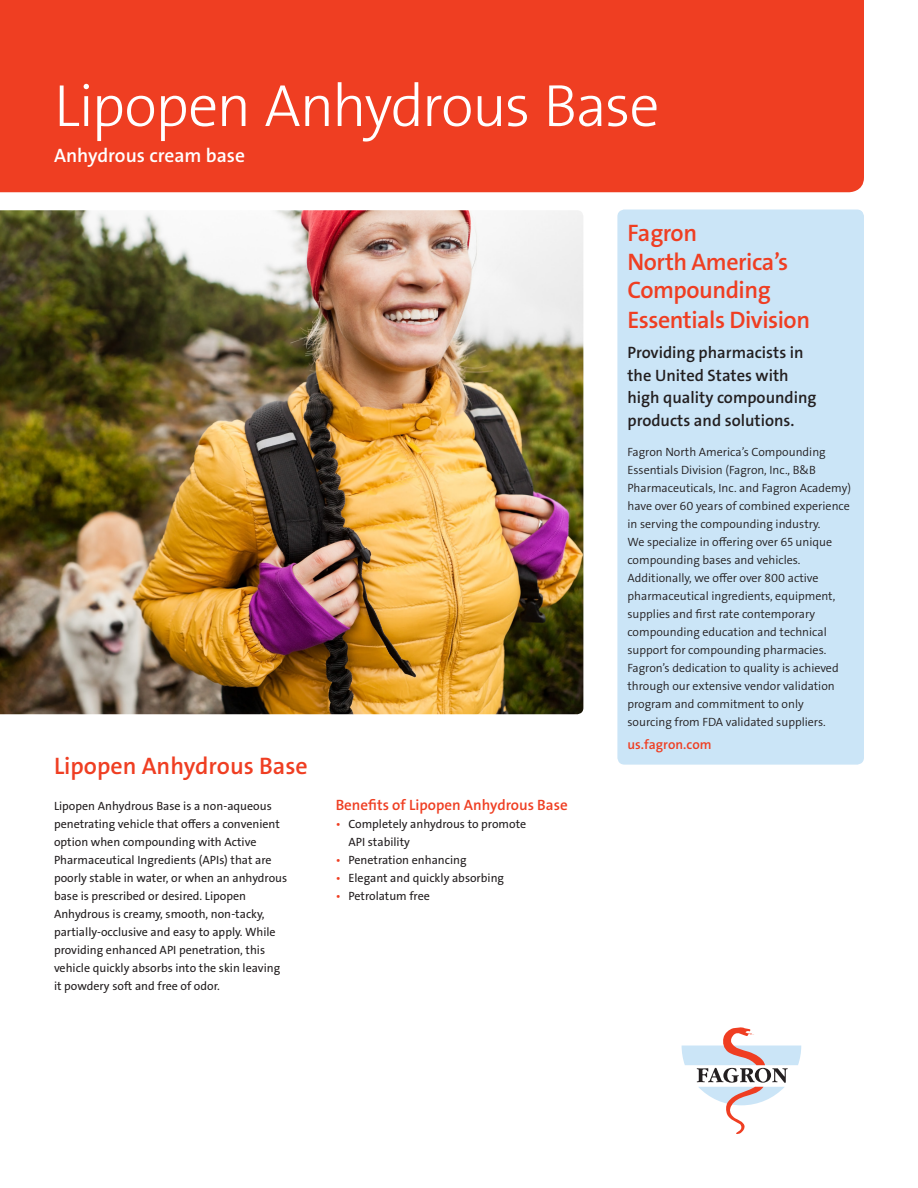
<style>
.page{position:relative;width:918px;height:1188px;background:#fff}
.page>*{position:absolute;margin:0;border:0;box-sizing:border-box;transform-origin:0 0}
.t1{font:60px "The Sans LP3 Lig";letter-spacing:-.03em;color:#fff}
._2___subhead_RED{font:24px/29.2px "The Sans LP6 Se Bld";letter-spacing:-.02em;color:#ef3e22}
._2___subhead_RED-2{font:24px "The Sans LP6 Se Bld";color:#ef3e22}
._6___subhead_caps_RE{font:19.5px "The Sans LP6 Se Bld";color:#fff}
._2___subhead_RED-3{font:16.5px/22.5px "The Sans LP6 Se Bld";color:#231f20}
._4___body_text_BLACK{font:15px "The Sans LP6 Se Bld";color:#ef3e22}
._4___body_text_BLACK-2{font:13.5px "The Sans LP6 Se Bld";color:#ef3e22}
.t2{font:12px/18px "The Sans LP4 Se Lig";color:#231f20}
._4___body_text_BLACK-3{font:12px/18px "The Sans LP5 Plain";color:#231f20}
.s1{color:#ef3e22}
</style>
<div class="page">
<div style="left:0;top:0;width:864px;height:192px;background:#ef3e22"></div>
<svg style="left:682px;top:1027px;width:119px;height:107px"></svg>
<img style="left:0;top:210px;width:583px;height:504px">
<div style="left:618px;top:210px;width:245px;height:554px;background:#cbe5f7;border-radius:6px"></div>
<div style="left:617px;top:210px;width:247px;height:555px;border:2px solid #cbe5f7;border-radius:6px"></div>
<p class="t1" style="left:54px;top:67px;width:607px">Lipopen Anhydrous Base</p>
<p class="_6___subhead_caps_RE" style="left:54px;top:143px;width:193px">Anhydrous cream base</p>
<p class="_2___subhead_RED-2" style="left:54px;top:750px;width:255px">Lipopen Anhydrous Base</p>
<p class="_4___body_text_BLACK-3" style="left:54px;top:797px;width:235px">Lipopen Anhydrous Base is a non-aqueous penetrating vehicle that offers a convenient option when compounding with Active Pharmaceutical Ingredients (APIs) that are poorly stable in water, or when an anhydrous base is prescribed or desired. Lipopen Anhydrous is creamy, smooth, non-tacky, partially-occlusive and easy to apply. While providing enhanced API penetration, this vehicle quickly absorbs into the skin leaving it powdery soft and free of odor.</p>
<p class="_4___body_text_BLACK" style="left:336px;top:795px;width:234px">Benefits of Lipopen Anhydrous Base</p>
<p class="_4___body_text_BLACK-3" style="left:348px;top:815px;width:179px;text-indent:-13px"><span class="s1">•</span> Completely anhydrous to promote<br>API stability</p>
<p class="_4___body_text_BLACK-3" style="left:336px;top:851px;width:132px"><span class="s1">•</span> Penetration enhancing</p>
<p class="_4___body_text_BLACK-3" style="left:336px;top:869px;width:170px"><span class="s1">•</span> Elegant and quickly absorbing</p>
<p class="_4___body_text_BLACK-3" style="left:336px;top:887px;width:96px"><span class="s1">•</span> Petrolatum free</p>
<p class="_2___subhead_RED" style="left:627px;top:218px;width:184px">Fagron<br>North America’s<br>Compounding<br>Essentials Division</p>
<p class="_2___subhead_RED-3" style="left:627px;top:342px;width:191px">Providing pharmacists in the United States with high quality compounding products and solutions.</p>
<p class="t2" style="left:627px;top:443px;width:225px">Fagron North America’s Compounding Essentials Division (Fagron, Inc., B&amp;B Pharmaceuticals, Inc. and Fagron Academy) have over 60 years of combined experience in serving the compounding industry.<br>We specialize in offering over 65 unique compounding bases and vehicles.<br>Additionally, we offer over 800 active pharmaceutical ingredients, equipment, supplies and first rate contemporary compounding education and technical support for compounding pharmacies.<br>Fagron’s dedication to quality is achieved through our extensive vendor validation program and commitment to only sourcing from FDA validated suppliers.</p>
<p class="_4___body_text_BLACK-2" style="left:627px;top:735px;width:86px">us.fagron.com</p>
</div>
